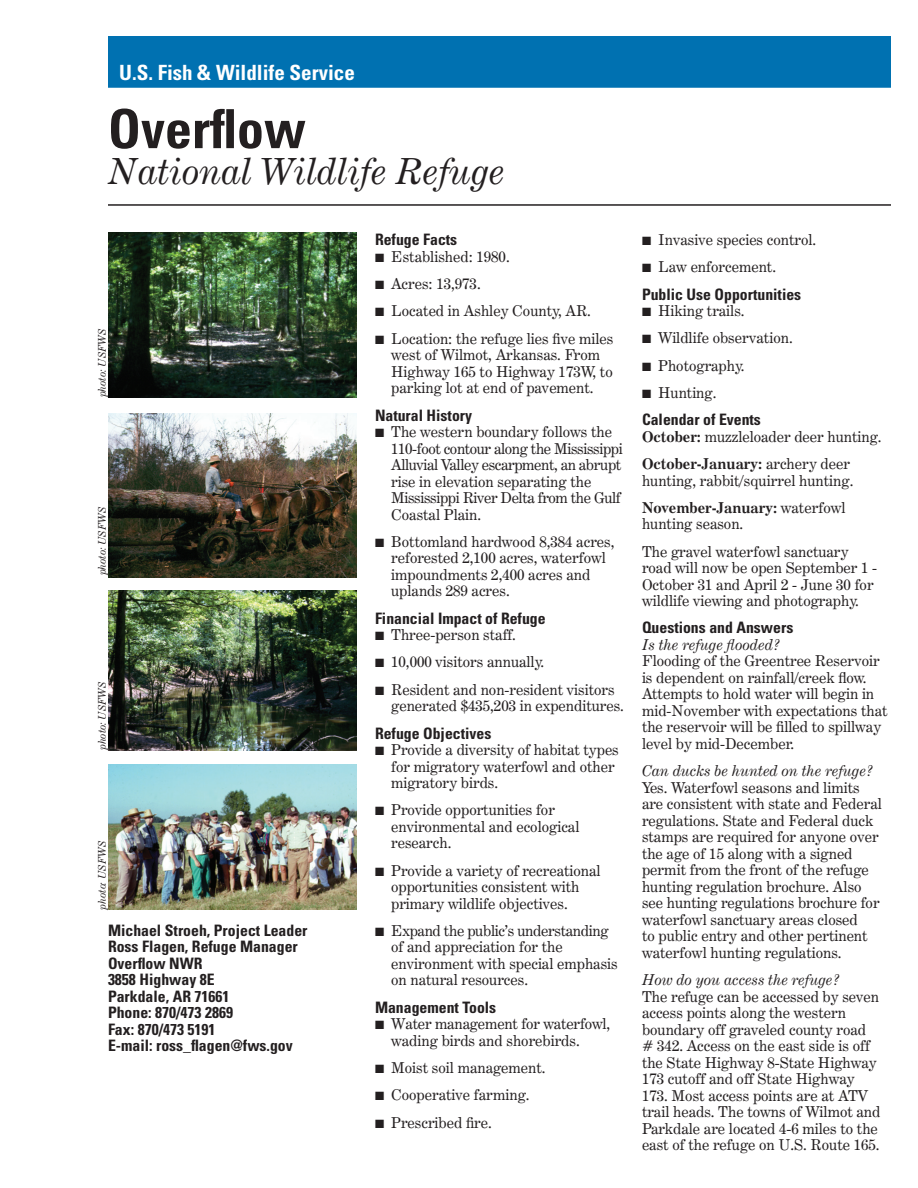
<style>
.page{position:relative;width:918px;height:1188px;background:#fff}
.page>*{position:absolute;margin:0;border:0;box-sizing:border-box;transform-origin:0 0}
.t1{font:700 condensed 54px "Univers";color:#231f20}
.t2{font:italic 36px "Century Expanded BT";color:#231f20}
.t3{font:700 condensed 21px "Univers";color:#fff}
.t4{font:700 condensed 15.75px/16.5px "Univers";color:#231f20}
.t5{font:15px/16.5px "Century Expanded BT";color:#231f20}
.t6{font:15px/16.5px "Century Expanded BT";letter-spacing:-.025em;color:#231f20}
.t7{font:italic 15px "Century Expanded BT";color:#231f20}
.t8{font:italic 10.5px "Century Expanded BT";color:#231f20}
.s1{font-weight:700}
</style>
<div class="page">
<hr style="left:108px;top:204px;width:783px;height:2px;background:#231f20">
<img style="left:108px;top:233px;width:248px;height:165px">
<img style="left:108px;top:413px;width:248px;height:164px">
<img style="left:108px;top:591px;width:248px;height:160px">
<img style="left:108px;top:764px;width:248px;height:146px">
<div style="left:108px;top:36px;width:783px;height:52px;background:#0071b1;border:2px solid #0071b1"></div>
<h3 class="t3" style="left:119px;top:60px;width:237px">U.S. Fish &amp; Wildlife Service</h3>
<h1 class="t1" style="left:108px;top:96px;width:199px">Overflow</h1>
<h2 class="t2" style="left:108px;top:149px;width:398px">National Wildlife Refuge</h2>
<p class="t8" style="left:96px;top:397px;width:70px;rotate:-90deg">photo: USFWS</p>
<p class="t8" style="left:96px;top:575px;width:70px;rotate:-90deg">photo: USFWS</p>
<p class="t8" style="left:96px;top:750px;width:70px;rotate:-90deg">photo: USFWS</p>
<p class="t8" style="left:96px;top:910px;width:70px;rotate:-90deg">photo: USFWS</p>
<p class="t4" style="left:108px;top:922px;width:201px">Michael Stroeh, Project Leader<br>Ross Flagen, Refuge Manager<br>Overflow NWR<br>3858 Highway 8E<br>Parkdale, AR 71661<br>Phone: 870/473 2869<br>Fax: 870/473 5191<br>E-mail: ross_flagen@fws.gov</p>
<p class="t4" style="left:375px;top:231px;width:84px">Refuge Facts</p>
<p class="t5" style="left:375px;top:248px;width:136px">■ Established: 1980.</p>
<p class="t5" style="left:375px;top:275px;width:107px">■ Acres: 13,973.</p>
<p class="t5" style="left:375px;top:303px;width:217px">■ Located in Ashley County, AR.</p>
<p class="t5" style="left:391px;top:330px;width:224px;text-indent:-16px">■ Location: the refuge lies five miles west of Wilmot, Arkansas. From<br>Highway 165 to Highway 173W, to parking lot at end of pavement.</p>
<p class="t4" style="left:375px;top:407px;width:99px">Natural History</p>
<p class="t6" style="left:391px;top:423px;width:233px;text-indent:-16px">■ The western boundary follows the 110-foot contour along the Mississippi Alluvial Valley escarpment, an abrupt rise in elevation separating the Mississippi River Delta from the Gulf Coastal Plain.</p>
<p class="t5" style="left:391px;top:533px;width:225px;text-indent:-16px">■ Bottomland hardwood 8,384 acres, reforested 2,100 acres, waterfowl impoundments 2,400 acres and uplands 289 acres.</p>
<p class="t4" style="left:375px;top:610px;width:172px">Financial Impact of Refuge</p>
<p class="t5" style="left:375px;top:626px;width:142px">■ Three-person staff.</p>
<p class="t5" style="left:375px;top:654px;width:171px">■ 10,000 visitors annually.</p>
<p class="t5" style="left:391px;top:681px;width:234px;text-indent:-16px">■ Resident and non-resident visitors generated $435,203 in expenditures.</p>
<p class="t4" style="left:375px;top:725px;width:118px">Refuge Objectives</p>
<p class="t5" style="left:391px;top:741px;width:229px;text-indent:-16px">■ Provide a diversity of habitat types for migratory waterfowl and other migratory birds.</p>
<p class="t5" style="left:391px;top:802px;width:190px;text-indent:-16px">■ Provide opportunities for environmental and ecological research.</p>
<p class="t5" style="left:391px;top:862px;width:211px;text-indent:-16px">■ Provide a variety of recreational opportunities consistent with primary wildlife objectives.</p>
<p class="t5" style="left:391px;top:922px;width:228px;text-indent:-16px">■ Expand the public’s understanding of and appreciation for the environment with special emphasis on natural resources.</p>
<p class="t4" style="left:375px;top:999px;width:123px">Management Tools</p>
<p class="t5" style="left:391px;top:1016px;width:221px;text-indent:-16px">■ Water management for waterfowl, wading birds and shorebirds.</p>
<p class="t5" style="left:375px;top:1059px;width:172px">■ Moist soil management.</p>
<p class="t5" style="left:375px;top:1087px;width:156px">■ Cooperative farming.</p>
<p class="t5" style="left:375px;top:1114px;width:118px">■ Prescribed fire.</p>
<p class="t5" style="left:642px;top:231px;width:176px">■ Invasive species control.</p>
<p class="t5" style="left:642px;top:258px;width:136px">■ Law enforcement.</p>
<p class="t4" style="left:642px;top:286px;width:161px">Public Use Opportunities</p>
<p class="t5" style="left:642px;top:302px;width:104px">■ Hiking trails.</p>
<p class="t5" style="left:642px;top:330px;width:152px">■ Wildlife observation.</p>
<p class="t5" style="left:642px;top:357px;width:104px">■ Photography.</p>
<p class="t5" style="left:642px;top:384px;width:76px">■ Hunting.</p>
<p class="t4" style="left:642px;top:411px;width:120px">Calendar of Events</p>
<p class="t5" style="left:642px;top:423px;width:241px;line-height:27.3px"><span class="s1">October:</span> muzzleloader deer hunting.<br><span class="s1">October-January:</span> archery deer</p>
<p class="t5" style="left:642px;top:466px;width:213px;line-height:27.3px">hunting, rabbit/squirrel hunting.<br><span class="s1">November-January:</span> waterfowl</p>
<p class="t5" style="left:642px;top:510px;width:208px;line-height:27.3px">hunting season.<br>The gravel waterfowl sanctuary</p>
<p class="t5" style="left:642px;top:559px;width:237px">road will now be open September 1 -<br>October 31 and April 2 - June 30 for wildlife viewing and photography.</p>
<p class="t4" style="left:642px;top:620px;width:153px">Questions and Answers</p>
<p class="t7" style="left:642px;top:635px;width:140px">Is the refuge flooded?</p>
<p class="t5" style="left:642px;top:653px;width:247px">Flooding of the Greentree Reservoir is dependent on rainfall/creek flow.<br>Attempts to hold water will begin in mid-November with expectations that the reservoir will be filled to spillway level by mid-December.</p>
<p class="t7" style="left:642px;top:762px;width:233px">Can ducks be hunted on the refuge?</p>
<p class="t5" style="left:642px;top:779px;width:241px">Yes. Waterfowl seasons and limits are consistent with state and Federal regulations. State and Federal duck stamps are required for anyone over the age of 15 along with a signed permit from the front of the refuge hunting regulation brochure. Also see hunting regulations brochure for waterfowl sanctuary areas closed<br>to public entry and other pertinent waterfowl hunting regulations.</p>
<p class="t7" style="left:642px;top:970px;width:199px">How do you access the refuge?</p>
<p class="t5" style="left:642px;top:988px;width:240px">The refuge can be accessed by seven access points along the western boundary off graveled county road # 342. Access on the east side is off the State Highway 8-State Highway 173 cutoff and off State Highway 173. Most access points are at ATV trail heads. The towns of Wilmot and Parkdale are located 4-6 miles to the east of the refuge on U.S. Route 165.</p>
</div>
